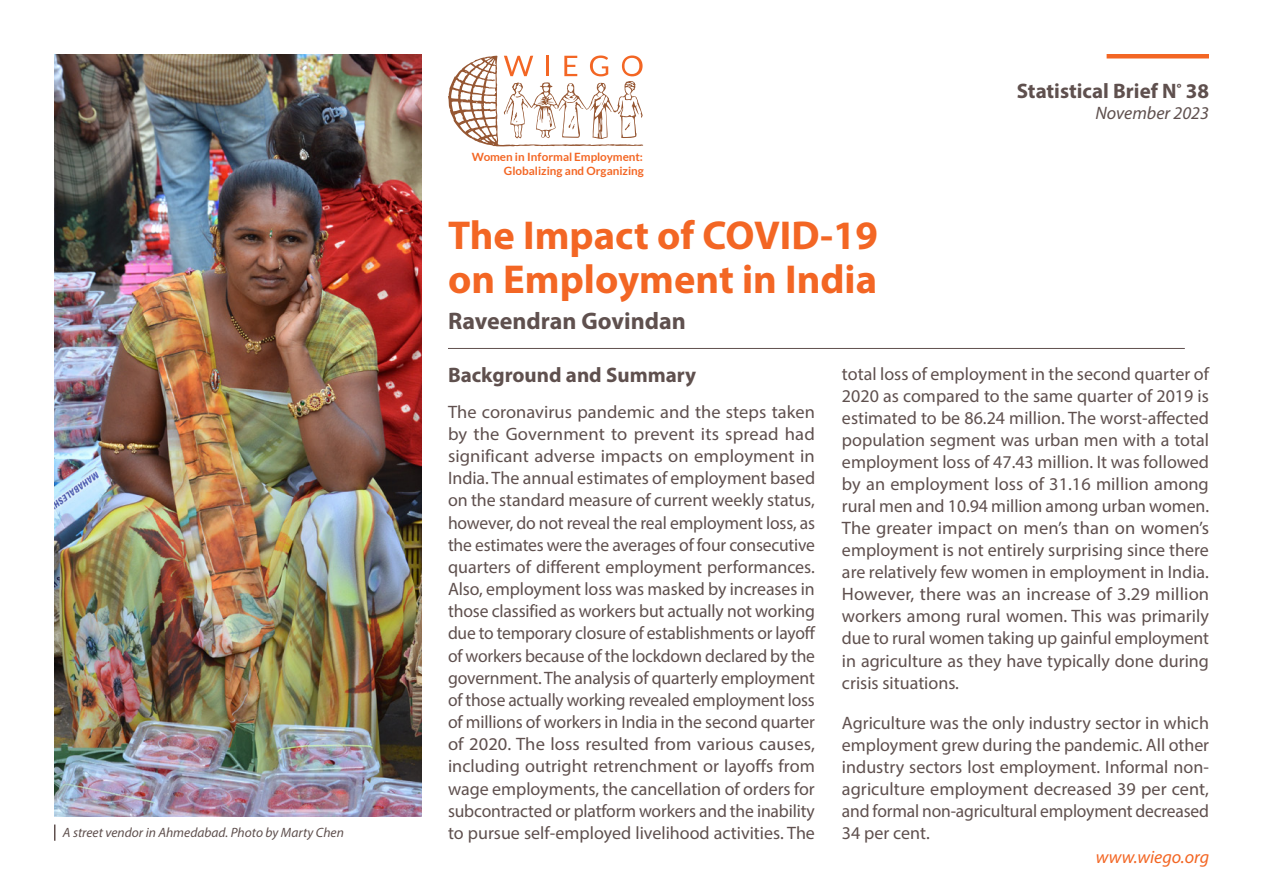
<style>
.page{position:relative;width:1263px;height:893px;background:#fff}
.page>*{position:absolute;margin:0;border:0;box-sizing:border-box;transform-origin:0 0}
.Main_Title{font:700 40.5px/43.5px "Myriad Pro";color:#f36624}
.Author{font:700 24px "Myriad Pro";color:#5f504e}
.Statistical_Brief{font:700 21px "Myriad Pro";color:#5f504e}
.Heading{font:700 21px "Myriad Pro";color:#5f504e}
.Body_Text{font:18px/22.2px "Myriad Pro";color:#5f504e;text-align:justify}
.Body_Text-2{font:italic 18px "Myriad Pro";color:#f36624}
.Statistical_Brief-2{font:italic 18px "Myriad Pro";color:#5f504e}
.Captions_left{font:italic 13.5px "Myriad Pro";color:#5f504e}
.t1{font:700 11.4px/13.6px "Lato";color:#f36624;text-align:right}
</style>
<div class="page">
<hr style="left:1106px;top:54px;width:103px;height:4px;background:#f36624">
<hr style="left:448px;top:348px;width:737px;height:1px;background:#5f504e">
<svg style="left:448px;top:55px;width:195px;height:92px"></svg>
<img style="left:54px;top:54px;width:367px;height:762px">
<svg style="left:54px;top:824px;width:2px;height:17px"></svg>
<p class="t1" style="left:472px;top:150px;width:174px">Women in Informal Employment:<br>Globalizing and Organizing</p>
<p class="Main_Title" style="left:448px;top:212px;width:432px">The Impact of COVID-19 on Employment in India</p>
<p class="Author" style="left:448px;top:305px;width:239px">Raveendran Govindan</p>
<p class="Statistical_Brief" style="left:1017px;top:77px;width:194px">Statistical Brief N<sup>o</sup> 38</p>
<p class="Statistical_Brief-2" style="left:1095px;top:102px;width:115px">November 2023</p>
<p class="Body_Text" style="left:842px;top:362px;width:369px">total loss of employment in the second quarter of 2020 as compared to the same quarter of 2019 is estimated to be 86.24 million. The worst-affected population segment was urban men with a total employment loss of 47.43 million. It was followed by an employment loss of 31.16 million among rural men and 10.94 million among urban women.<br>The greater impact on men’s than on women’s employment is not entirely surprising since there are relatively few women in employment in India.<br>However, there was an increase of 3.29 million workers among rural women. This was primarily due to rural women taking up gainful employment in agriculture as they have typically done during crisis situations.</p>
<p class="Body_Text" style="left:842px;top:711px;width:369px">Agriculture was the only industry sector in which employment grew during the pandemic. All other industry sectors lost employment. Informal non&shy;agriculture employment decreased 39 per cent, and formal non-agricultural employment decreased</p>
<p class="Heading" style="left:448px;top:361px;width:250px">Background and Summary</p>
<p class="Body_Text" style="left:448px;top:400px;width:369px">The coronavirus pandemic and the steps taken by the Government to prevent its spread had significant adverse impacts on employment in India. The annual estimates of employment based on the standard measure of current weekly status, however, do not reveal the real employment loss, as the estimates were the averages of four consecutive quarters of different employment performances.<br>Also, employment loss was masked by increases in those classified as workers but actually not working due to temporary closure of establishments or layoff of workers because of the lockdown declared by the government. The analysis of quarterly employment of those actually working revealed employment loss of millions of workers in India in the second quarter of 2020. The loss resulted from various causes, including outright retrenchment or layoffs from wage employments, the cancellation of orders for subcontracted or platform workers and the inability to pursue self-employed livelihood activities. The</p>
<p class="Captions_left" style="left:63px;top:824px;width:283px">A street vendor in Ahmedabad. Photo by Marty Chen</p>
<p class="Body_Text" style="left:842px;top:821px;width:89px">34 per cent.</p>
<p class="Body_Text-2" style="left:1096px;top:846px;width:115px">www.wiego.org</p>
</div>
